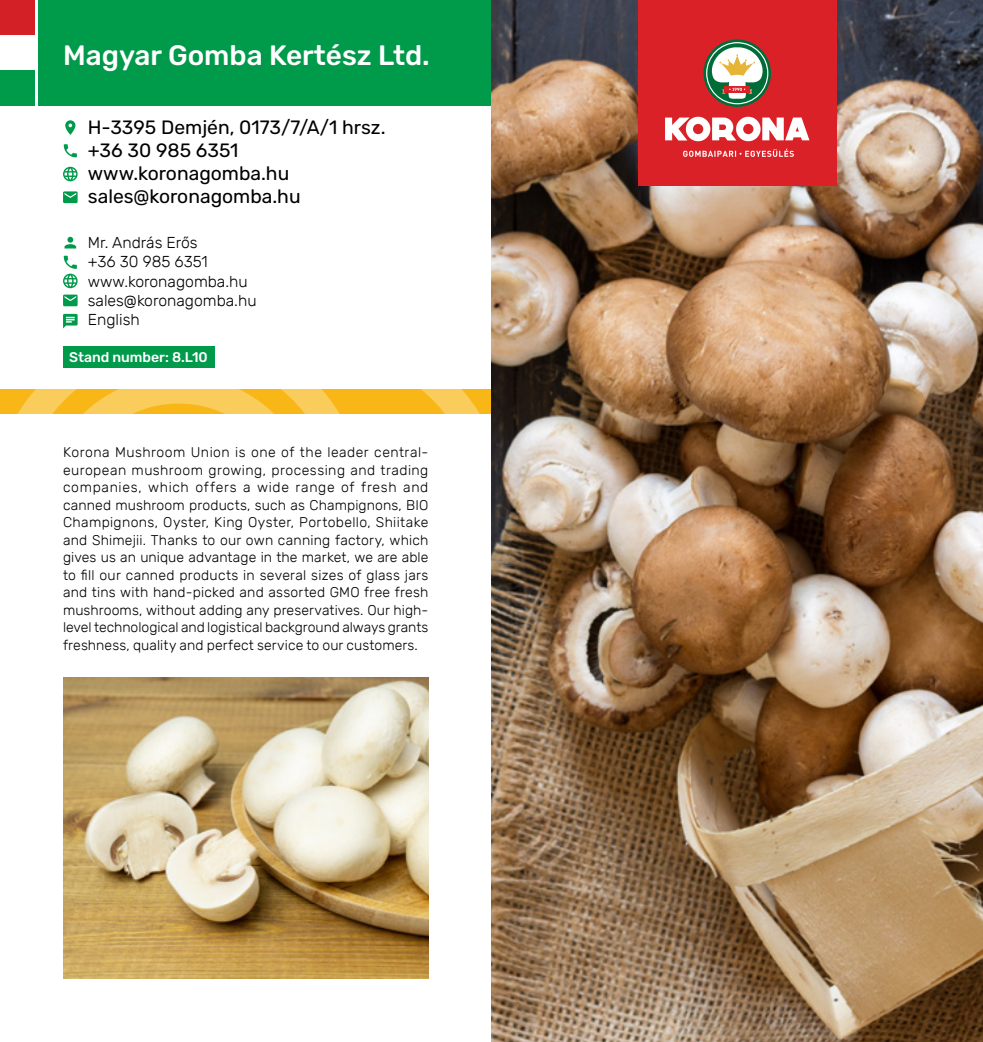
<style>
.page{position:relative;width:983px;height:1042px;background:#fff}
.page>*{position:absolute;margin:0;border:0;box-sizing:border-box;transform-origin:0 0}
.t1{font:500 28px "Rubik";color:#fff}
.t2{font:19.25px/23.1px "Rubik";color:#000}
.t3{font:300 15.75px/19.2px "Rubik";color:#000}
.t4{font:300 14px/17.5px "Rubik";letter-spacing:.005em;color:#000;text-align:justify}
.t5{font:500 14px "Rubik";color:#fff}
</style>
<div class="page">
<div style="left:38px;top:0;width:453px;height:106px;background:#009a4b"></div>
<div style="left:0;top:0;width:34px;height:35px;background:#d32027"></div>
<div style="left:0;top:70px;width:34px;height:36px;background:#009a4b"></div>
<svg style="left:5px;top:389px;width:486px;height:25px;background:#f8c139"></svg>
<img style="left:491px;top:0;width:491px;height:1042px">
<div style="left:637px;top:0;width:199px;height:186px;background:#da2128"></div>
<img style="left:63px;top:677px;width:365px;height:302px">
<svg style="left:65px;top:120px;width:10px;height:15px"></svg>
<svg style="left:64px;top:144px;width:13px;height:13px"></svg>
<svg style="left:63px;top:191px;width:15px;height:12px"></svg>
<svg style="left:64px;top:237px;width:12px;height:11px"></svg>
<svg style="left:63px;top:314px;width:15px;height:14px"></svg>
<svg style="left:63px;top:167px;width:15px;height:14px"></svg>
<svg style="left:63px;top:295px;width:15px;height:11px"></svg>
<svg style="left:63px;top:256px;width:15px;height:32px"></svg>
<svg style="left:665px;top:117px;width:144px;height:24px"></svg>
<svg style="left:703px;top:39px;width:67px;height:68px"></svg>
<div style="left:706px;top:42px;width:62px;height:62px;border:1px solid #fff;border-radius:50%"></div>
<svg style="left:708px;top:47px;width:57px;height:52px;background:#a8b599"></svg>
<svg style="left:683px;top:149px;width:110px;height:8px"></svg>
<div style="left:63px;top:346px;width:151px;height:22px;background:#009a4b"></div>
<h1 class="t1" style="left:63px;top:39px;width:368px">Magyar Gomba Kertész Ltd.</h1>
<h2 class="t2" style="left:88px;top:116px;width:299px">H-3395 Demjén, 0173/7/A/1 hrsz. +36 30 985 6351 www.koronagomba.hu sales@koronagomba.hu</h2>
<p class="t3" style="left:88px;top:233px;width:170px">Mr. András Erős<br>+36 30 985 6351 www.koronagomba.hu sales@koronagomba.hu<br>English</p>
<p class="t5" style="left:69px;top:349px;width:140px">Stand number: 8.L10</p>
<p class="t4" style="left:63px;top:444px;width:367px">Korona Mushroom Union is one of the leader central&shy;european mushroom growing, processing and trading companies, which offers a wide range of fresh and canned mushroom products, such as Champignons, BIO Champignons, Oyster, King Oyster, Portobello, Shiitake and Shimejii. Thanks to our own canning factory, which gives us an unique advantage in the market, we are able to fill our canned products in several sizes of glass jars and tins with hand-picked and assorted GMO free fresh mushrooms, without adding any preservatives. Our high&shy;level technological and logistical background always grants freshness, quality and perfect service to our customers.</p>
</div>
